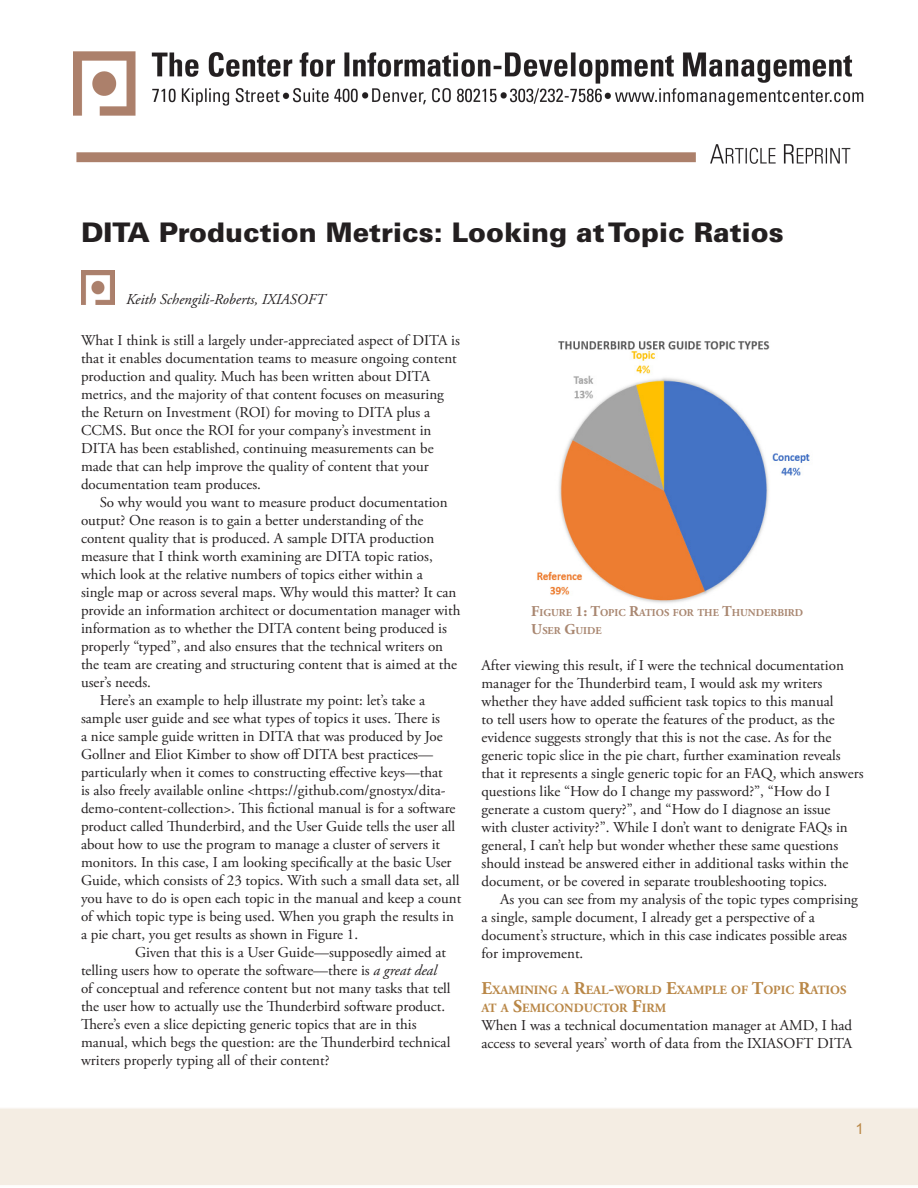
<style>
.page{position:relative;width:918px;height:1188px;background:#fff}
.page>*{position:absolute;margin:0;border:0;box-sizing:border-box;transform-origin:0 0}
.t1{font:900 27px "Univers";color:#231f20}
.t2{font:15px/18px "Adobe Garamond Pro";color:#231f20}
.t3{font:italic 15px "Adobe Garamond Pro";color:#231f20}
.t4{font:15px "Arial";color:#ba8847}
.t5{font:700 12.6px/18px "Adobe Garamond Pro";color:#b98747}
.t6{font:700 10.5px/18px "Adobe Garamond Pro";color:#a98771}
.s1{font-style:italic}
.s2{font-size:15px}
.s3{font-size:18px}
</style>
<div class="page">
<img style="left:81px;top:271px;width:34px;height:33px">
<img style="left:74px;top:51px;width:790px;height:113px">
<div style="left:0;top:1108px;width:918px;height:77px;background:#f4ede3"></div>
<img style="left:537px;top:341px;width:273px;height:262px">
<h1 class="t1" style="left:81px;top:215px;width:704px">DITA Production Metrics: Looking at Topic Ratios</h1>
<p class="t3" style="left:126px;top:290px;width:201px">Keith Schengili-Roberts, IXIASOFT</p>
<p class="t2" style="left:81px;top:332px;width:380px">What I think is still a largely under-appreciated aspect of DITA is that it enables documentation teams to measure ongoing content production and quality. Much has been written about DITA metrics, and the majority of that content focuses on measuring the Return on Investment (ROI) for moving to DITA plus a CCMS. But once the ROI for your company’s investment in DITA has been established, continuing measurements can be made that can help improve the quality of content that your documentation team produces.</p>
<p class="t2" style="left:81px;top:494px;width:381px;text-indent:19px">So why would you want to measure product documentation output? One reason is to gain a better understanding of the content quality that is produced. A sample DITA production measure that I think worth examining are DITA topic ratios, which look at the relative numbers of topics either within a<br>single map or across several maps. Why would this matter? It can provide an information architect or documentation manager with information as to whether the DITA content being produced is properly “typed”, and also ensures that the technical writers on the team are creating and structuring content that is aimed at the user’s needs.</p>
<p class="t2" style="left:100px;top:692px;width:327px">Here’s an example to help illustrate my point: let’s take a</p>
<p class="t2" style="left:81px;top:710px;width:361px">sample user guide and see what types of topics it uses. There is</p>
<p class="t2" style="left:81px;top:728px;width:363px">a nice sample guide written in DITA that was produced by Joe</p>
<p class="t2" style="left:81px;top:746px;width:354px">Gollner and Eliot Kimber to show off DITA best practices—</p>
<p class="t2" style="left:81px;top:764px;width:363px">particularly when it comes to constructing effective keys—that</p>
<p class="t2" style="left:81px;top:782px;width:366px">is also freely available online &lt;https://github.com/gnostyx/dita-</p>
<p class="t2" style="left:81px;top:800px;width:376px">demo-content-collection&gt;. This fictional manual is for a software</p>
<p class="t2" style="left:81px;top:818px;width:376px">product called Thunderbird, and the User Guide tells the user all</p>
<p class="t2" style="left:81px;top:836px;width:361px">about how to use the program to manage a cluster of servers it</p>
<p class="t2" style="left:81px;top:854px;width:372px">monitors. In this case, I am looking specifically at the basic User</p>
<p class="t2" style="left:81px;top:872px;width:380px">Guide, which consists of 23 topics. With such a small data set, all</p>
<p class="t2" style="left:81px;top:890px;width:382px">you have to do is open each topic in the manual and keep a count</p>
<p class="t2" style="left:81px;top:908px;width:375px">of which topic type is being used. When you graph the results in</p>
<p class="t2" style="left:81px;top:926px;width:279px">a pie chart, you get results as shown in Figure 1.</p>
<p class="t2" style="left:135px;top:944px;width:313px">Given that this is a User Guide—supposedly aimed at</p>
<p class="t2" style="left:81px;top:962px;width:358px">telling users how to operate the software—there is <span class="s1">a great deal</span></p>
<p class="t2" style="left:81px;top:980px;width:371px">of conceptual and reference content but not many tasks that tell</p>
<p class="t2" style="left:81px;top:998px;width:366px">the user how to actually use the Thunderbird software product.</p>
<p class="t2" style="left:81px;top:1016px;width:337px">There’s even a slice depicting generic topics that are in this</p>
<p class="t2" style="left:81px;top:1034px;width:371px">manual, which begs the question: are the Thunderbird technical</p>
<p class="t2" style="left:81px;top:1052px;width:250px">writers properly typing all of their content?</p>
<p class="t6" style="left:531px;top:604px;width:273px"><span class="s2">F</span>IGURE <span class="s2">1: T</span>OPIC <span class="s2">R</span>ATIOS FOR THE <span class="s2">T</span>HUNDERBIRD<br><span class="s2">U</span>SER <span class="s2">G</span>UIDE</p>
<p class="t2" style="left:482px;top:656px;width:384px">After viewing this result, if I were the technical documentation manager for the Thunderbird team, I would ask my writers whether they have added sufficient task topics to this manual<br>to tell users how to operate the features of the product, as the evidence suggests strongly that this is not the case. As for the generic topic slice in the pie chart, further examination reveals that it represents a single generic topic for an FAQ, which answers questions like “How do I change my password?”, “How do I generate a custom query?”, and “How do I diagnose an issue<br>with cluster activity?”. While I don’t want to denigrate FAQs in general, I can’t help but wonder whether these same questions should instead be answered either in additional tasks within the document, or be covered in separate troubleshooting topics.</p>
<p class="t2" style="left:482px;top:890px;width:378px;text-indent:19px">As you can see from my analysis of the topic types comprising a single, sample document, I already get a perspective of a document’s structure, which in this case indicates possible areas for improvement.</p>
<p class="t5" style="left:482px;top:981px;width:366px"><span class="s3">E</span>XAMINING A <span class="s3">R</span>EAL<span class="s3">-</span>WORLD <span class="s3">E</span>XAMPLE OF <span class="s3">T</span>OPIC <span class="s3">R</span>ATIOS<br>AT A <span class="s3">S</span>EMICONDUCTOR <span class="s3">F</span>IRM</p>
<p class="t2" style="left:482px;top:1016px;width:372px">When I was a technical documentation manager at AMD, I had access to several years’ worth of data from the IXIASOFT DITA</p>
<p class="t4" style="left:856px;top:1119px;width:10px">1</p>
</div>
